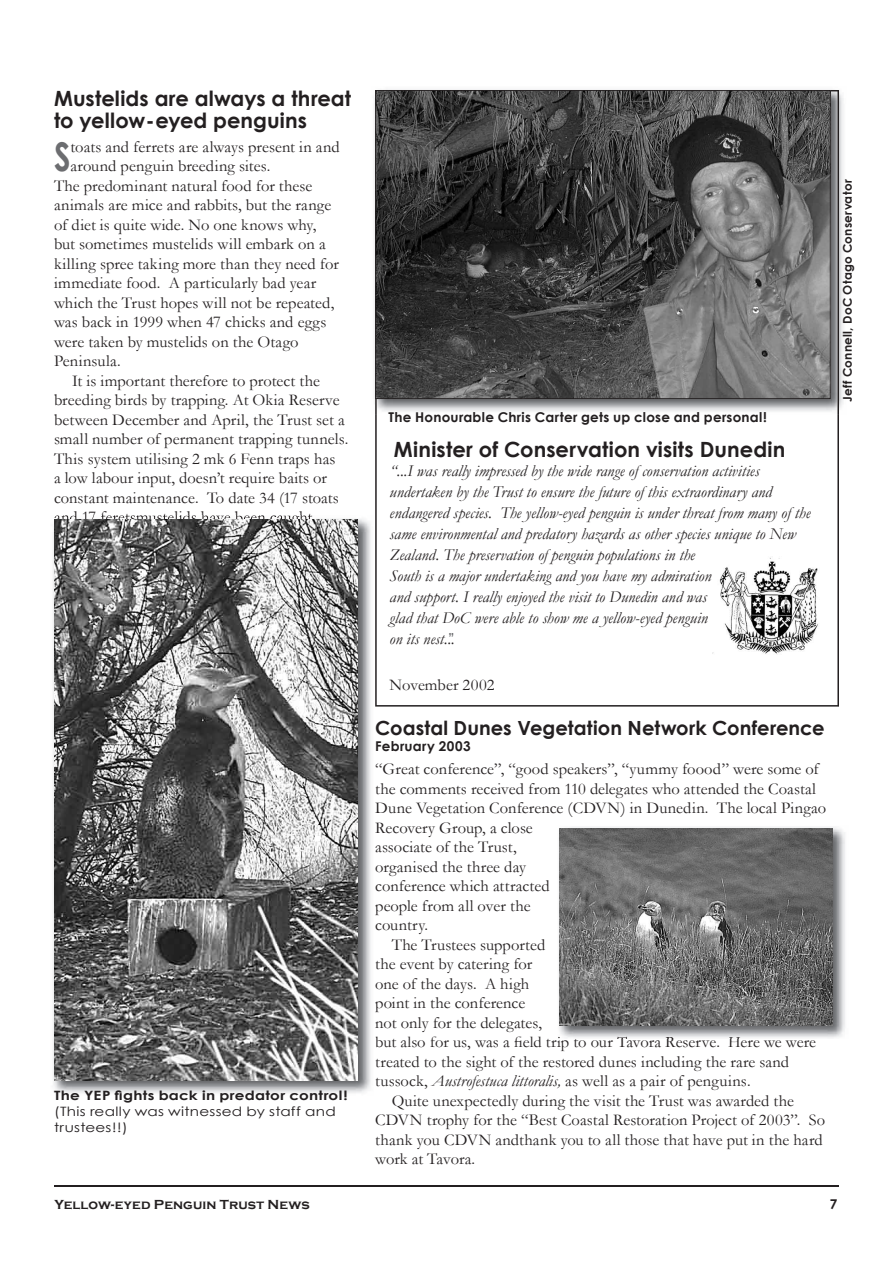
<style>
.page{position:relative;width:893px;height:1263px;background:#fff}
.page>*{position:absolute;margin:0;border:0;box-sizing:border-box;transform-origin:0 0}
.t1{font:700 39.6px "Century Gothic";color:#6c6d70;scale:.8 1}
.t2{font:700 21px/22.5px "Century Gothic";letter-spacing:.005em;color:#231f20}
.t3{font:700 19.5px "Century Gothic";letter-spacing:.005em;color:#231f20}
.t4{font:16.5px "Garamond";letter-spacing:.005em;color:#231f20}
.t5{font:italic 16.5px/21px "Garamond";color:#231f20}
.t6{font:700 13.5px "Century Gothic";letter-spacing:.02em;color:#231f20}
.t7{font:700 13.5px "Copperplate Gothic";letter-spacing:.01em;color:#231f20}
.t8{font:12.9px/15.8px "Century Gothic";letter-spacing:.02em;color:#231f20;scale:1.18 1}
.t9{font:700 12.9px "Century Gothic";letter-spacing:.02em;color:#231f20;scale:1.18 1}
.t10{font:700 12px "Century Gothic";letter-spacing:.02em;color:#231f20}
.s1{font-family:"Century Gothic";font-weight:700;font-style:normal;font-size:15px;color:#6c6d70}
.s2{font-style:italic}
</style>
<div class="page">
<hr style="left:54px;top:1185px;width:785px;height:1px;background:#231f20">
<svg style="left:375px;top:414px;width:464px;height:292px"></svg>
<img style="left:375px;top:90px;width:464px;height:324px">
<img style="left:376px;top:91px;width:454px;height:307px">
<hr style="left:375px;top:90px;width:1px;height:309px;background:#231f20">
<hr style="left:376px;top:398px;width:454px;height:1px;background:#231f20">
<hr style="left:830px;top:90px;width:1px;height:309px;background:#231f20">
<hr style="left:376px;top:90px;width:454px;height:1px;background:#231f20">
<img style="left:53px;top:517px;width:318px;height:576px">
<img style="left:55px;top:515px;width:260px;height:4px">
<img style="left:54px;top:519px;width:304px;height:561px">
<img style="left:712px;top:557px;width:116px;height:101px">
<img style="left:559px;top:827px;width:286px;height:211px">
<img style="left:558px;top:1036px;width:258px;height:3px">
<img style="left:560px;top:828px;width:273px;height:197px">
<p class="t2" style="left:54px;top:86px;width:299px">Mustelids are always a threat to yellow-eyed penguins</p>
<h1 class="t1" style="left:54px;top:132px;width:22px">S</h1>
<p class="t4" style="left:71px;top:136px;width:271px">toats and ferrets are always present in and</p>
<p class="t4" style="left:71px;top:156px;width:201px">around penguin breeding sites.</p>
<p class="t4" style="left:54px;top:175px;width:260px">The predominant natural food for these</p>
<p class="t4" style="left:54px;top:195px;width:279px">animals are mice and rabbits, but the range</p>
<p class="t4" style="left:54px;top:214px;width:264px">of diet is quite wide. No one knows why,</p>
<p class="t4" style="left:54px;top:234px;width:273px">but sometimes mustelids will embark on a</p>
<p class="t4" style="left:54px;top:253px;width:286px">killing spree taking more than they need for</p>
<p class="t4" style="left:54px;top:273px;width:264px">immediate food. A particularly bad year</p>
<p class="t4" style="left:54px;top:292px;width:282px">which the Trust hopes will not be repeated,</p>
<p class="t4" style="left:54px;top:312px;width:274px">was back in 1999 when 47 chicks and eggs</p>
<p class="t4" style="left:54px;top:331px;width:246px">were taken by mustelids on the Otago</p>
<p class="t4" style="left:54px;top:351px;width:68px">Peninsula.</p>
<p class="t4" style="left:72px;top:370px;width:249px">It is important therefore to protect the</p>
<p class="t4" style="left:54px;top:390px;width:287px">breeding birds by trapping. At Okia Reserve</p>
<p class="t4" style="left:54px;top:409px;width:292px">between December and April, the Trust set a</p>
<p class="t4" style="left:54px;top:429px;width:296px">small number of permanent trapping tunnels.</p>
<p class="t4" style="left:54px;top:448px;width:283px">This system utilising 2 mk 6 Fenn traps has</p>
<p class="t4" style="left:54px;top:468px;width:275px">a low labour input, doesn’t require baits or</p>
<p class="t4" style="left:54px;top:487px;width:286px">constant maintenance. To date 34 (17 stoats</p>
<p class="t9" style="left:54px;top:1087px;width:250px">The YEP fights back in predator control!</p>
<p class="t8" style="left:54px;top:1103px;width:240px">(This really was witnessed by staff and trustees!!)</p>
<p class="t6" style="left:388px;top:409px;width:380px">The Honourable Chris Carter gets up close and personal!</p>
<p class="t2" style="left:394px;top:437px;width:393px">Minister of Conservation visits Dunedin</p>
<p class="t5" style="left:390px;top:460px;width:422px">“...I was really impressed by the wide range of conservation activities undertaken by the Trust to ensure the future of this extraordinary and endangered species. The yellow-eyed penguin is under threat from many of the same environmental and predatory hazards as other species unique to New Zealand. The preservation of penguin populations in the<br>South is a major undertaking and you have my admiration<br>and support. I really enjoyed the visit to Dunedin and was<br>glad that DoC were able to show me a yellow-eyed penguin<br>on its nest...<span class="s1">”</span></p>
<p class="t4" style="left:390px;top:675px;width:106px">November 2002</p>
<p class="t3" style="left:375px;top:715px;width:451px">Coastal Dunes Vegetation Network Conference</p>
<p class="t6" style="left:375px;top:738px;width:97px">February 2003</p>
<p class="t4" style="left:375px;top:759px;width:445px">“Great conference”, “good speakers”, “yummy foood” were some of</p>
<p class="t4" style="left:375px;top:779px;width:442px">the comments received from 110 delegates who attended the Coastal</p>
<p class="t4" style="left:375px;top:798px;width:453px">Dune Vegetation Conference (CDVN) in Dunedin. The local Pingao</p>
<p class="t4" style="left:375px;top:818px;width:159px">Recovery Group, a close</p>
<p class="t4" style="left:375px;top:837px;width:143px">associate of the Trust,</p>
<p class="t4" style="left:375px;top:857px;width:152px">organised the three day</p>
<p class="t4" style="left:375px;top:876px;width:176px">conference which attracted</p>
<p class="t4" style="left:375px;top:896px;width:157px">people from all over the</p>
<p class="t4" style="left:375px;top:915px;width:54px">country.</p>
<p class="t4" style="left:392px;top:935px;width:155px">The Trustees supported</p>
<p class="t4" style="left:375px;top:954px;width:159px">the event by catering for</p>
<p class="t4" style="left:375px;top:974px;width:156px">one of the days. A high</p>
<p class="t4" style="left:375px;top:993px;width:152px">point in the conference</p>
<p class="t4" style="left:375px;top:1013px;width:168px">not only for the delegates,</p>
<p class="t4" style="left:375px;top:1032px;width:442px">but also for us, was a field trip to our Tavora Reserve. Here we were</p>
<p class="t4" style="left:375px;top:1052px;width:415px">treated to the sight of the restored dunes including the rare sand</p>
<p class="t4" style="left:375px;top:1071px;width:377px">tussock, <span class="s2">Austrofestuca littoralis,</span> as well as a pair of penguins.</p>
<p class="t4" style="left:392px;top:1091px;width:404px">Quite unexpectedly during the visit the Trust was awarded the</p>
<p class="t4" style="left:375px;top:1110px;width:452px">CDVN trophy for the “Best Coastal Restoration Project of 2003”. So</p>
<p class="t4" style="left:375px;top:1130px;width:449px">thank you CDVN andthank you to all those that have put in the hard</p>
<p class="t4" style="left:375px;top:1149px;width:102px">work at Tavora.</p>
<p class="t10" style="left:840px;top:402px;width:224px;rotate:-90deg">Jeff Connell, DoC Otago Conservator</p>
<p class="t7" style="left:54px;top:1197px;width:257px">Yellow-eyed Penguin Trust News</p>
<p class="t6" style="left:830px;top:1195px;width:9px">7</p>
</div>
